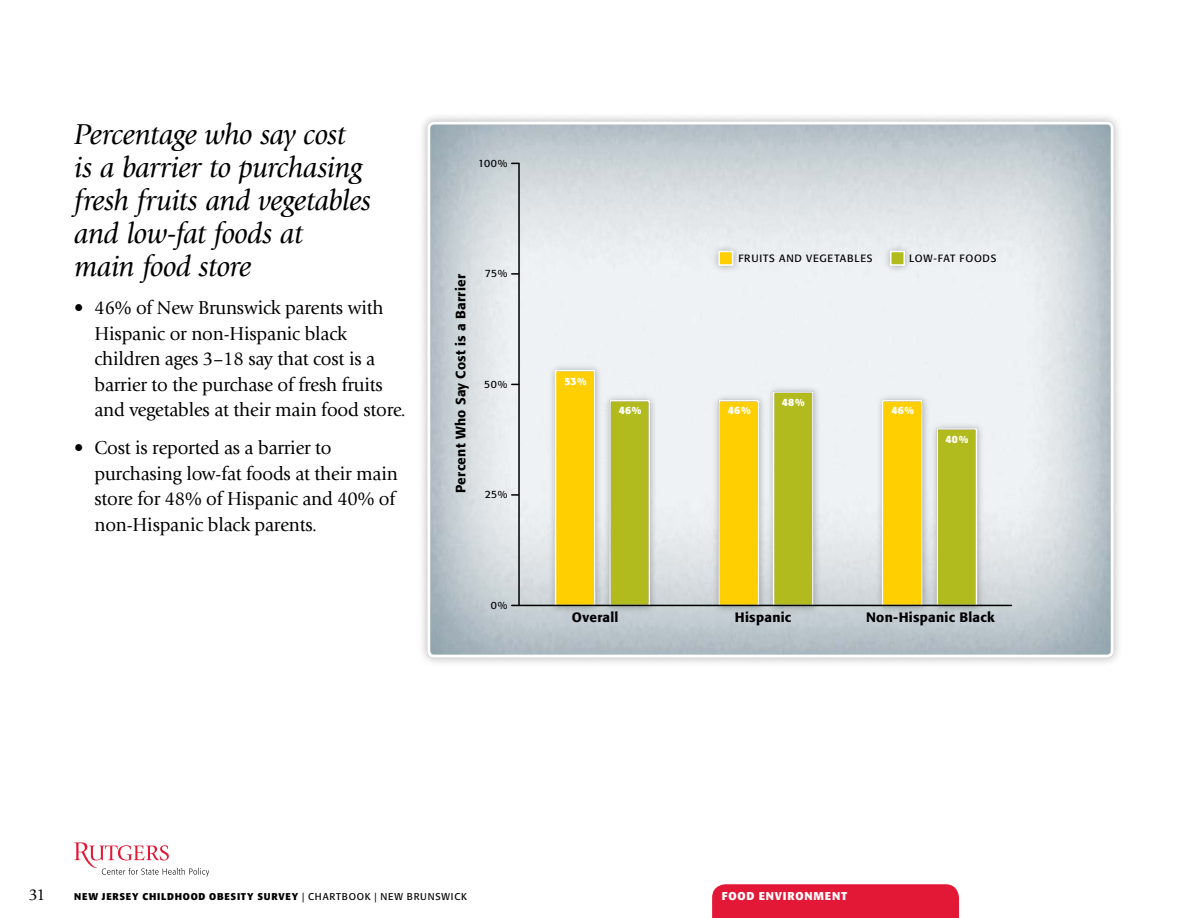
<style>
.page{position:relative;width:1188px;height:918px;background:#fff}
.page>*{position:absolute;margin:0;border:0;box-sizing:border-box;transform-origin:0 0}
.t1{font:italic 30px/33px "Giovanni";letter-spacing:-.015em;color:#000}
.t2{font:19.5px/25.5px "Giovanni";letter-spacing:-.01em;color:#000;scale:.96 1}
.t3{font:16.5px "Giovanni";color:#000}
.t4{font:500 13.5px "Formata";letter-spacing:.02em;color:#000}
.t5{font:700 11.25px "Formata";letter-spacing:.075em;color:#fff}
.t6{font:10.5px "Formata";letter-spacing:.075em;color:#000}
.t7{font:700 10.5px "Formata";letter-spacing:.03em;color:#fff}
.t8{font:700 9.75px "Formata";letter-spacing:.075em;color:#000}
.s1{font-weight:400}
</style>
<div class="page">
<svg style="left:74px;top:842px;width:135px;height:35px"></svg>
<div style="left:712px;top:884px;width:247px;height:34px;background:#e31837"></div>
<div style="left:417px;top:111px;width:707px;height:556px;background:#000;opacity:.3"></div>
<img style="left:427px;top:122px;width:687px;height:535px">
<img style="left:545px;top:360px;width:442px;height:256px">
<div style="left:555px;top:371px;width:40px;height:234px;background:#ffcf01"></div>
<div style="left:610px;top:401px;width:39px;height:204px;background:#b2bb1e"></div>
<div style="left:719px;top:401px;width:39px;height:204px;background:#ffcf01"></div>
<div style="left:774px;top:392px;width:39px;height:213px;background:#b2bb1e"></div>
<div style="left:883px;top:401px;width:39px;height:204px;background:#ffcf01"></div>
<div style="left:937px;top:429px;width:39px;height:176px;background:#b2bb1e"></div>
<div style="left:555px;top:370px;width:40px;height:236px;border:2px solid #fff"></div>
<div style="left:609px;top:400px;width:41px;height:206px;border:2px solid #fff"></div>
<div style="left:718px;top:400px;width:41px;height:206px;border:2px solid #fff"></div>
<div style="left:773px;top:391px;width:41px;height:215px;border:2px solid #fff"></div>
<div style="left:882px;top:400px;width:41px;height:206px;border:2px solid #fff"></div>
<div style="left:936px;top:428px;width:41px;height:178px;border:2px solid #fff"></div>
<svg style="left:512px;top:273px;width:6px;height:2px"></svg>
<svg style="left:512px;top:494px;width:6px;height:2px"></svg>
<hr style="left:519px;top:605px;width:492px;height:1px;background:#000">
<hr style="left:518px;top:163px;width:2px;height:442px;background:#000">
<img style="left:709px;top:241px;width:34px;height:35px">
<div style="left:719px;top:251px;width:14px;height:14px;background:#ffcf01"></div>
<div style="left:718px;top:251px;width:15px;height:15px;border:2px solid #fff"></div>
<img style="left:880px;top:241px;width:35px;height:35px">
<div style="left:891px;top:251px;width:13px;height:14px;background:#b2bb1e"></div>
<div style="left:890px;top:251px;width:15px;height:15px;border:2px solid #fff"></div>
<div style="left:427px;top:122px;width:687px;height:536px;border:3px solid #fff;border-radius:5px"></div>
<h1 class="t1" style="left:74px;top:118px;width:299px">Percentage who say cost is a barrier to purchasing fresh fruits and vegetables and low-fat foods at<br>main food store</h1>
<p class="t2" style="left:95px;top:295px;width:326px;text-indent:-20px">• 46% of New Brunswick parents with Hispanic or non-Hispanic black children ages 3–18 say that cost is a barrier to the purchase of fresh fruits and vegetables at their main food store.</p>
<p class="t2" style="left:95px;top:435px;width:317px;text-indent:-20px">• Cost is reported as a barrier to purchasing low-fat foods at their main store for 48% of Hispanic and 40% of non-Hispanic black parents.</p>
<p class="t6" style="left:478px;top:157px;width:31px">100%</p>
<p class="t4" style="left:453px;top:493px;width:220px;rotate:-90deg">Percent Who Say Cost is a Barrier</p>
<p class="t6" style="left:485px;top:267px;width:24px">75%</p>
<p class="t6" style="left:484px;top:378px;width:25px">50%</p>
<p class="t6" style="left:485px;top:488px;width:24px">25%</p>
<p class="t6" style="left:491px;top:599px;width:18px">0%</p>
<p class="t6" style="left:738px;top:252px;width:136px">FRUITS AND VEGETABLES</p>
<p class="t6" style="left:909px;top:252px;width:89px">LOW-FAT FOODS</p>
<p class="t7" style="left:564px;top:374px;width:24px">53%</p>
<p class="t7" style="left:619px;top:404px;width:24px">46%</p>
<p class="t7" style="left:728px;top:404px;width:24px">46%</p>
<p class="t7" style="left:782px;top:396px;width:24px">48%</p>
<p class="t7" style="left:891px;top:404px;width:24px">46%</p>
<p class="t7" style="left:945px;top:432px;width:24px">40%</p>
<p class="t4" style="left:572px;top:609px;width:48px">Overall</p>
<p class="t4" style="left:735px;top:609px;width:58px">Hispanic</p>
<p class="t4" style="left:866px;top:609px;width:130px">Non-Hispanic Black</p>
<p class="t3" style="left:29px;top:885px;width:18px">31</p>
<p class="t8" style="left:74px;top:890px;width:394px">NEW JERSEY CHILDHOOD OBESITY SURVEY <span class="s1">| CHARTBOOK | NEW BRUNSWICK</span></p>
<p class="t5" style="left:722px;top:889px;width:16px">FOOD</p>
<p class="t5" style="left:759px;top:889px;width:25px">ENVIRO</p>
<p class="t5" style="left:804px;top:889px;width:44px">NMENT</p>
</div>
